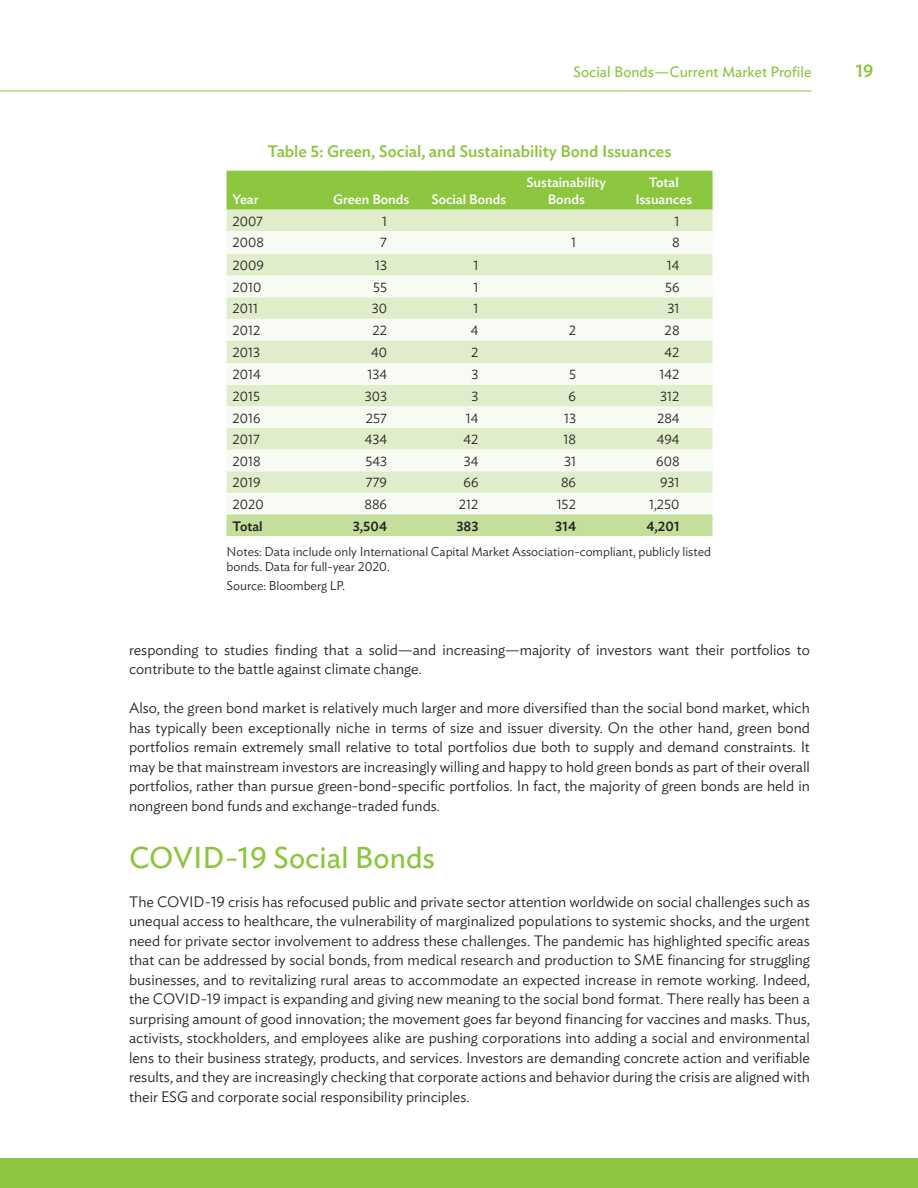
<style>
.page{position:relative;width:918px;height:1188px;background:#fff}
.page>*{position:absolute;margin:0;border:0;box-sizing:border-box;transform-origin:0 0}
.t1{font:30px "Ideal Sans";color:#8bc63e}
.t2{font:500 18px "Ideal Sans";color:#8bc63e}
.t3{font:500 16.5px "Ideal Sans";color:#8bc63e}
.t4{font:300 15px/19.5px "Ideal Sans";color:#231f20;text-align:justify}
.t5{font:15px "Ideal Sans";color:#8bc63e}
.t6{font:300 13.5px "Ideal Sans";color:#231f20}
.t7{font:500 13.5px/16.2px "Ideal Sans";color:#fff;text-align:center}
.t8{font:500 13.5px "Ideal Sans";color:#231f20}
.t9{font:300 12.75px/15.3px "Ideal Sans";color:#231f20}
</style>
<div class="page">
<hr style="left:0;top:91px;width:812px;height:1px;background:#8bc63e">
<div style="left:0;top:1158px;width:918px;height:30px;background:#8bc63e"></div>
<div style="left:227px;top:171px;width:486px;height:39px;background:#8bc63e"></div>
<div style="left:227px;top:210px;width:486px;height:21px;background:#dfedcb"></div>
<svg style="left:227px;top:231px;width:486px;height:283px;fill:#f8fbf3"></svg>
<div style="left:227px;top:514px;width:486px;height:22px;background:#c4df9b"></div>
<p class="t5" style="left:573px;top:61px;width:240px">Social Bonds—Current Market Profile</p>
<p class="t2" style="left:856px;top:57px;width:19px">19</p>
<p class="t3" style="left:268px;top:139px;width:406px">Table 5: Green, Social, and Sustainability Bond Issuances</p>
<p class="t7" style="left:233px;top:190px;width:28px">Year</p>
<p class="t7" style="left:333px;top:190px;width:78px">Green Bonds</p>
<p class="t7" style="left:431px;top:190px;width:76px">Social Bonds</p>
<p class="t7" style="left:526px;top:174px;width:81px">Sustainability<br>Bonds</p>
<p class="t7" style="left:635px;top:174px;width:58px">Total<br>Issuances</p>
<p class="t6" style="left:233px;top:211px;width:32px">2007</p>
<p class="t6" style="left:382px;top:211px;width:6px">1</p>
<p class="t6" style="left:675px;top:211px;width:6px">1</p>
<p class="t6" style="left:233px;top:232px;width:33px">2008</p>
<p class="t6" style="left:380px;top:232px;width:8px">7</p>
<p class="t6" style="left:571px;top:232px;width:6px">1</p>
<p class="t6" style="left:672px;top:232px;width:9px">8</p>
<p class="t6" style="left:233px;top:255px;width:33px">2009</p>
<p class="t6" style="left:375px;top:255px;width:13px">13</p>
<p class="t6" style="left:474px;top:255px;width:6px">1</p>
<p class="t6" style="left:667px;top:255px;width:14px">14</p>
<p class="t6" style="left:233px;top:277px;width:30px">2010</p>
<p class="t6" style="left:373px;top:277px;width:16px">55</p>
<p class="t6" style="left:474px;top:277px;width:6px">1</p>
<p class="t6" style="left:665px;top:277px;width:16px">56</p>
<p class="t6" style="left:233px;top:298px;width:27px">2011</p>
<p class="t6" style="left:372px;top:298px;width:17px">30</p>
<p class="t6" style="left:474px;top:298px;width:6px">1</p>
<p class="t6" style="left:668px;top:298px;width:13px">31</p>
<p class="t6" style="left:233px;top:320px;width:29px">2012</p>
<p class="t6" style="left:372px;top:320px;width:16px">22</p>
<p class="t6" style="left:471px;top:320px;width:9px">4</p>
<p class="t6" style="left:569px;top:320px;width:9px">2</p>
<p class="t6" style="left:665px;top:320px;width:16px">28</p>
<p class="t6" style="left:233px;top:342px;width:29px">2013</p>
<p class="t6" style="left:371px;top:342px;width:17px">40</p>
<p class="t6" style="left:471px;top:342px;width:9px">2</p>
<p class="t6" style="left:665px;top:342px;width:16px">42</p>
<p class="t6" style="left:233px;top:364px;width:30px">2014</p>
<p class="t6" style="left:368px;top:364px;width:21px">134</p>
<p class="t6" style="left:472px;top:364px;width:8px">3</p>
<p class="t6" style="left:569px;top:364px;width:9px">5</p>
<p class="t6" style="left:660px;top:364px;width:21px">142</p>
<p class="t6" style="left:233px;top:386px;width:29px">2015</p>
<p class="t6" style="left:365px;top:386px;width:24px">303</p>
<p class="t6" style="left:472px;top:386px;width:8px">3</p>
<p class="t6" style="left:569px;top:386px;width:9px">6</p>
<p class="t6" style="left:660px;top:386px;width:21px">312</p>
<p class="t6" style="left:233px;top:408px;width:30px">2016</p>
<p class="t6" style="left:366px;top:408px;width:23px">257</p>
<p class="t6" style="left:466px;top:408px;width:14px">14</p>
<p class="t6" style="left:564px;top:408px;width:13px">13</p>
<p class="t6" style="left:657px;top:408px;width:24px">284</p>
<p class="t6" style="left:233px;top:429px;width:29px">2017</p>
<p class="t6" style="left:365px;top:429px;width:24px">434</p>
<p class="t6" style="left:464px;top:429px;width:16px">42</p>
<p class="t6" style="left:564px;top:429px;width:14px">18</p>
<p class="t6" style="left:657px;top:429px;width:24px">494</p>
<p class="t6" style="left:233px;top:451px;width:30px">2018</p>
<p class="t6" style="left:365px;top:451px;width:23px">543</p>
<p class="t6" style="left:464px;top:451px;width:16px">34</p>
<p class="t6" style="left:564px;top:451px;width:13px">31</p>
<p class="t6" style="left:656px;top:451px;width:25px">608</p>
<p class="t6" style="left:233px;top:472px;width:30px">2019</p>
<p class="t6" style="left:366px;top:472px;width:23px">779</p>
<p class="t6" style="left:464px;top:472px;width:16px">66</p>
<p class="t6" style="left:561px;top:472px;width:17px">86</p>
<p class="t6" style="left:660px;top:472px;width:21px">931</p>
<p class="t6" style="left:233px;top:494px;width:33px">2020</p>
<p class="t6" style="left:364px;top:494px;width:24px">886</p>
<p class="t6" style="left:459px;top:494px;width:21px">212</p>
<p class="t6" style="left:557px;top:494px;width:21px">152</p>
<p class="t6" style="left:649px;top:494px;width:32px">1,250</p>
<p class="t8" style="left:233px;top:516px;width:32px">Total</p>
<p class="t8" style="left:353px;top:516px;width:36px">3,504</p>
<p class="t8" style="left:456px;top:516px;width:24px">383</p>
<p class="t8" style="left:555px;top:516px;width:22px">314</p>
<p class="t8" style="left:647px;top:516px;width:34px">4,201</p>
<p class="t9" style="left:227px;top:543px;width:486px">Notes: Data include only International Capital Market Association-compliant, publicly listed bonds. Data for full-year 2020.</p>
<p class="t9" style="left:227px;top:577px;width:120px">Source: Bloomberg LP.</p>
<p class="t4" style="left:129px;top:638px;width:683px">responding to studies finding that a solid—and increasing—majority of investors want their portfolios to contribute to the battle against climate change.</p>
<p class="t4" style="left:129px;top:697px;width:683px">Also, the green bond market is relatively much larger and more diversified than the social bond market, which has typically been exceptionally niche in terms of size and issuer diversity. On the other hand, green bond portfolios remain extremely small relative to total portfolios due both to supply and demand constraints. It may be that mainstream investors are increasingly willing and happy to hold green bonds as part of their overall portfolios, rather than pursue green-bond-specific portfolios. In fact, the majority of green bonds are held in nongreen bond funds and exchange-traded funds.</p>
<h1 class="t1" style="left:129px;top:834px;width:308px">COVID-19 Social Bonds</h1>
<p class="t4" style="left:129px;top:890px;width:683px">The COVID-19 crisis has refocused public and private sector attention worldwide on social challenges such as unequal access to healthcare, the vulnerability of marginalized populations to systemic shocks, and the urgent need for private sector involvement to address these challenges. The pandemic has highlighted specific areas that can be addressed by social bonds, from medical research and production to SME financing for struggling businesses, and to revitalizing rural areas to accommodate an expected increase in remote working. Indeed, the COVID-19 impact is expanding and giving new meaning to the social bond format. There really has been a surprising amount of good innovation; the movement goes far beyond financing for vaccines and masks. Thus, activists, stockholders, and employees alike are pushing corporations into adding a social and environmental lens to their business strategy, products, and services. Investors are demanding concrete action and verifiable results, and they are increasingly checking that corporate actions and behavior during the crisis are aligned with their ESG and corporate social responsibility principles.</p>
</div>
